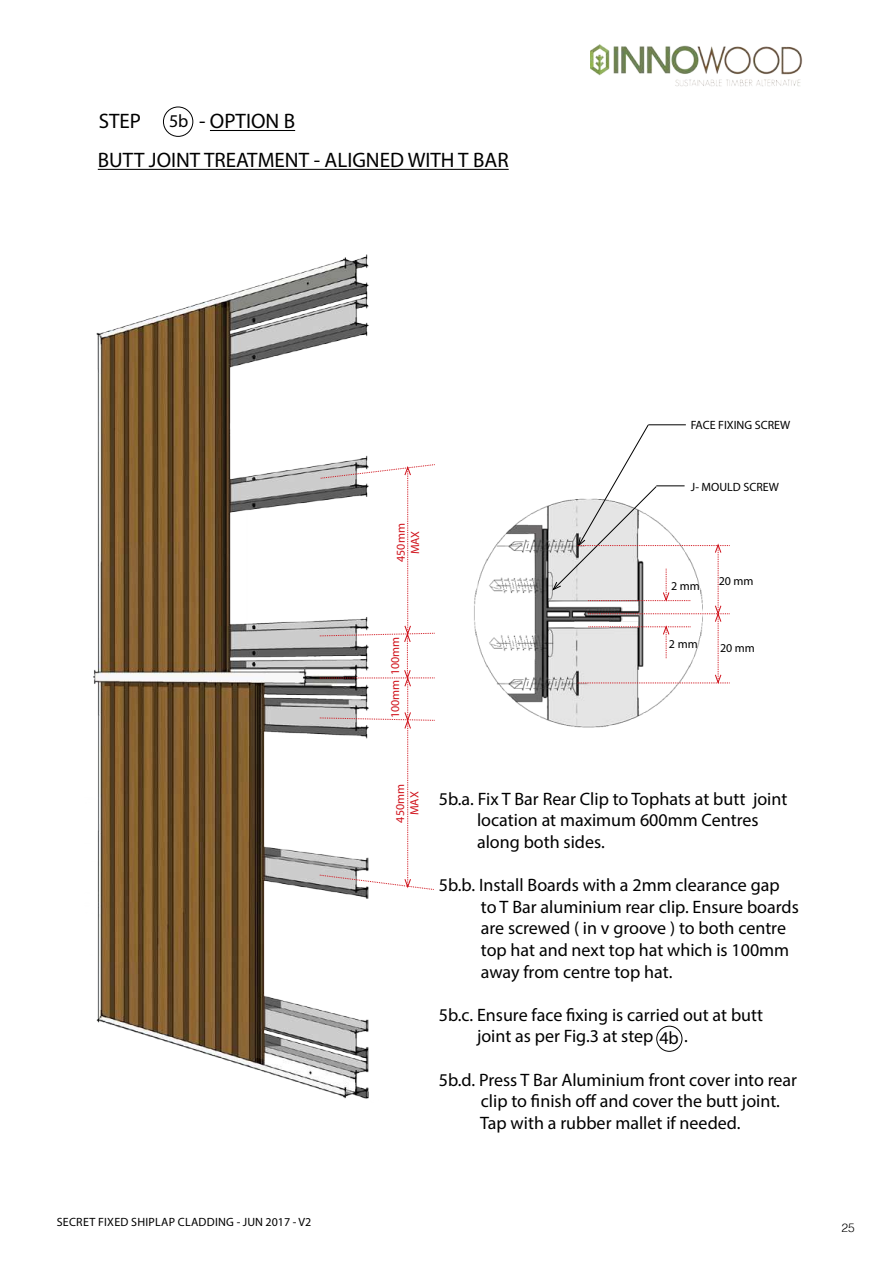
<style>
.page{position:relative;width:893px;height:1263px;background:#fff}
.page>*{position:absolute;margin:0;border:0;box-sizing:border-box;transform-origin:0 0}
.t1{font:21px "Myriad Pro";color:#000}
.t2{font:18px/21.6px "Myriad Pro";color:#000}
.t3{font:12px "Myriad Pro";color:#000}
.t4{font:12px "Myriad Pro";letter-spacing:.02em;color:#000}
.t5{font:12px/14.4px "Myriad Pro";color:#d0121b;text-align:center}
.t6{font:300 12px "Helvetica";color:#000}
.s1{font-size:18px}
</style>
<div class="page">
<hr style="left:98px;top:169px;width:411px;height:1px;background:#000">
<div style="left:163px;top:107px;width:30px;height:30px;border:1px solid #000;border-radius:50%"></div>
<hr style="left:210px;top:130px;width:85px;height:1px;background:#000">
<img style="left:591px;top:45px;width:212px;height:42px">
<img style="left:93px;top:254px;width:276px;height:845px">
<svg style="left:319px;top:464px;width:116px;height:426px"></svg>
<div style="left:657px;top:1026px;width:25px;height:25px;border:1px solid #000;border-radius:50%"></div>
<img style="left:474px;top:503px;width:205px;height:225px">
<svg style="left:553px;top:425px;width:177px;height:259px"></svg>
<p class="t1" style="left:99px;top:108px;width:44px">STEP</p>
<p class="t1" style="left:199px;top:108px;width:8px">-</p>
<p class="t1" style="left:169px;top:108px;width:128px"><span class="s1">5b</span> OPTION B</p>
<p class="t1" style="left:98px;top:147px;width:412px">BUTT JOINT TREATMENT - ALIGNED WITH T BAR</p>
<p class="t4" style="left:57px;top:1215px;width:256px">SECRET FIXED SHIPLAP CLADDING - JUN 2017 - V2</p>
<p class="t5" style="left:393px;top:562px;width:40px;rotate:-90deg">450mm<br>MAX</p>
<p class="t5" style="left:388px;top:718px;width:83px;rotate:-90deg">100mm 100mm</p>
<p class="t3" style="left:691px;top:417px;width:101px">FACE FIXING SCREW</p>
<p class="t3" style="left:691px;top:479px;width:90px">J- MOULD SCREW</p>
<p class="t3" style="left:671px;top:578px;width:30px">2 mm</p>
<p class="t3" style="left:669px;top:636px;width:30px">2 mm</p>
<p class="t3" style="left:719px;top:573px;width:36px">20 mm</p>
<p class="t3" style="left:720px;top:641px;width:36px">20 mm</p>
<p class="t5" style="left:393px;top:822px;width:40px;rotate:-90deg">450mm<br>MAX</p>
<p class="t2" style="left:477px;top:788px;width:312px;text-indent:-38px">5b.a. Fix T Bar Rear Clip to Tophats at butt joint location at maximum 600mm Centres along both sides.</p>
<p class="t2" style="left:481px;top:874px;width:319px;text-indent:-42px">5b.b. Install Boards with a 2mm clearance gap to T Bar aluminium rear clip. Ensure boards are screwed ( in v groove ) to both centre top hat and next top hat which is 100mm away from centre top hat.</p>
<p class="t2" style="left:477px;top:1004px;width:288px;text-indent:-38px">5b.c. Ensure face fixing is carried out at butt joint as per Fig.3 at step</p>
<p class="t2" style="left:659px;top:1027px;width:21px">4b</p>
<p class="t2" style="left:684px;top:1025px;width:5px">.</p>
<p class="t2" style="left:480px;top:1068px;width:318px;text-indent:-41px">5b.d. Press T Bar Aluminium front cover into rear clip to finish off and cover the butt joint.<br>Tap with a rubber mallet if needed.</p>
<p class="t6" style="left:841px;top:1217px;width:15px">25</p>
</div>
